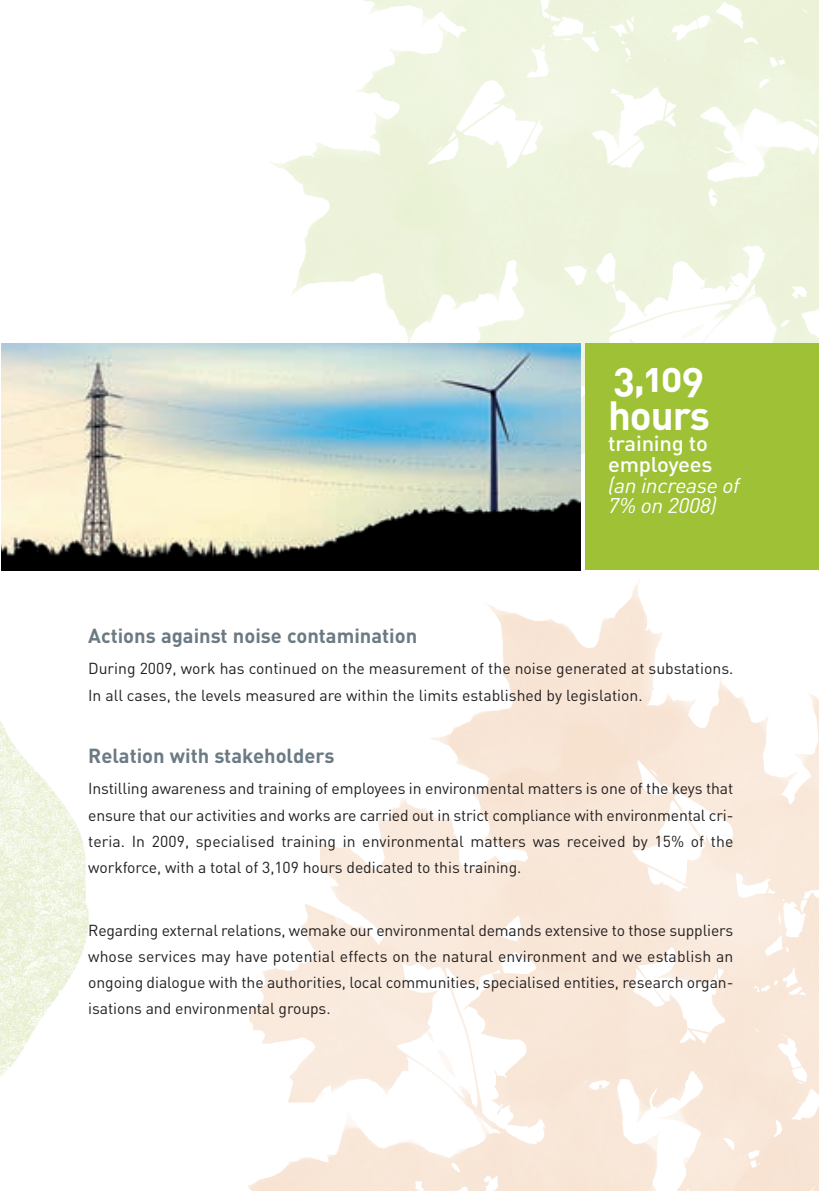
<style>
.page{position:relative;width:819px;height:1191px;background:#fff}
.page>*{position:absolute;margin:0;border:0;box-sizing:border-box;transform-origin:0 0}
.t1{font:40.25px/38.5px "DIN Bold Alternate";letter-spacing:-.025em;color:#fff}
.t2{font:italic 21px/20.7px "DINOT";letter-spacing:-.015em;color:#fff;scale:1.05 1}
.t3{font:21px/21px "DIN Medium Alternate";letter-spacing:-.01em;color:#fff;scale:1.05 1}
.t4{font:700 20.12px "DINOT";color:#6b7a83}
.t5{font:15.75px/26.2px "DINOT";color:#231f20;text-align:justify}
</style>
<div class="page">
<img style="left:244px;top:0;width:575px;height:535px">
<img style="left:247px;top:580px;width:572px;height:611px">
<img style="left:0;top:570px;width:103px;height:507px">
<img style="left:1px;top:344px;width:579px;height:226px">
<div style="left:585px;top:344px;width:234px;height:226px;background:#9ec136"></div>
<h1 class="t1" style="left:608px;top:362px;width:103px">3,109 hours</h1>
<h2 class="t3" style="left:608px;top:435px;width:101px">training to employees</h2>
<h2 class="t2" style="left:608px;top:475px;width:127px">(an increase of<br>7% on 2008)</h2>
<p class="t4" style="left:88px;top:629px;width:330px">Actions against noise contamination</p>
<p class="t5" style="left:88px;top:657px;width:646px">During 2009, work has continued on the measurement of the noise generated at substations.<br>In all cases, the levels measured are within the limits established by legislation.</p>
<p class="t4" style="left:88px;top:749px;width:248px">Relation with stakeholders</p>
<p class="t5" style="left:88px;top:777px;width:646px">Instilling awareness and training of employees in environmental matters is one of the keys that ensure that our activities and works are carried out in strict compliance with environmental cri&shy;teria. In 2009, specialised training in environmental matters was received by 15% of the workforce, with a total of 3,109 hours dedicated to this training.</p>
<p class="t5" style="left:88px;top:918px;width:646px">Regarding external relations, wemake our environmental demands extensive to those suppliers whose services may have potential effects on the natural environment and we establish an ongoing dialogue with the authorities, local communities, specialised entities, research organ&shy;isations and environmental groups.</p>
</div>
